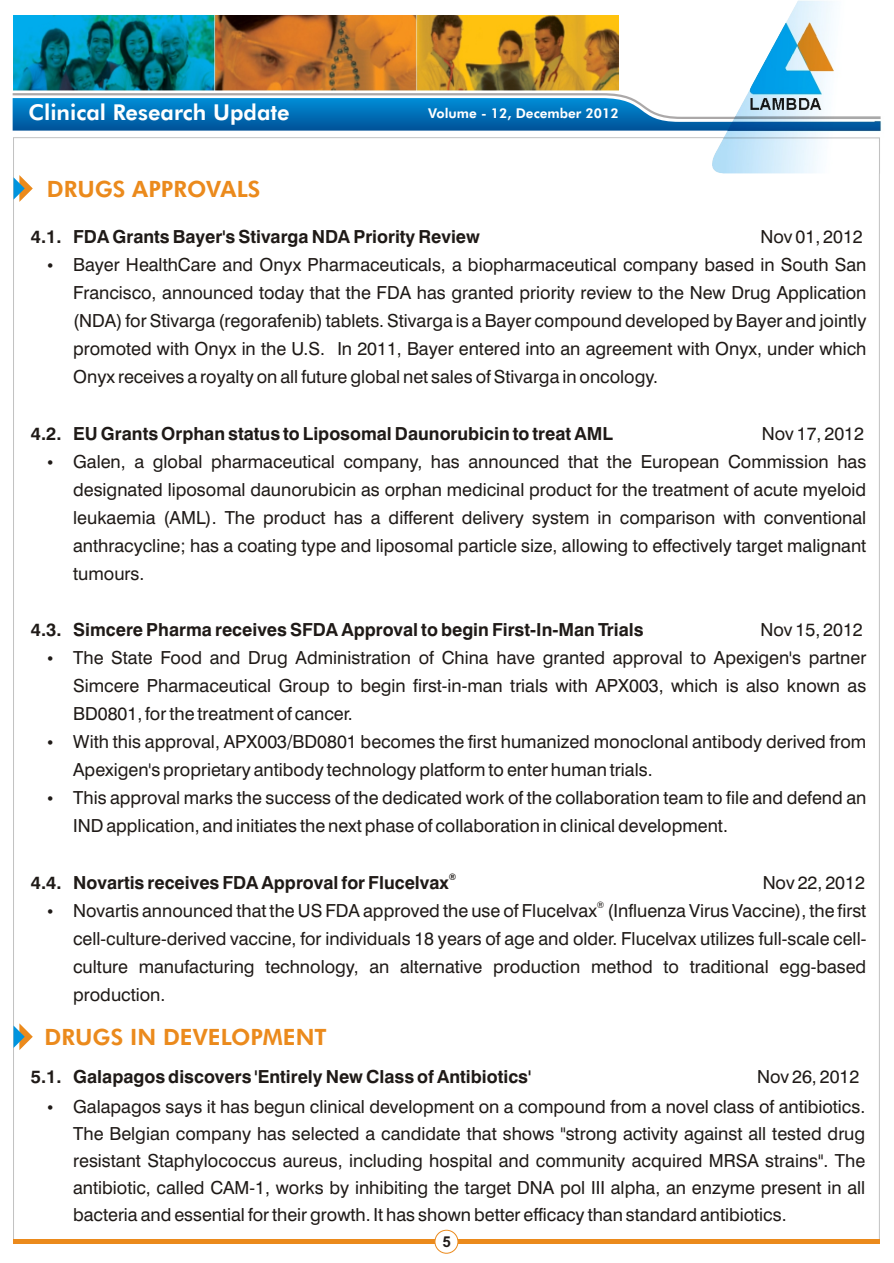
<style>
.page{position:relative;width:894px;height:1263px;background:#fff}
.page>*{position:absolute;margin:0;border:0;box-sizing:border-box;transform-origin:0 0}
.t1{font:22.5px "Futura Hv BT";color:#eb8a1c}
.t2{font:21.9px "Futura Hv BT";color:#fff}
.t3{font:18px/28px "Swis 721 BT";color:#1f1a17;text-align:justify}
.t4{font:700 18px "Swis 721 BT";color:#1f1a17}
.t5{font:700 15px "Arial";color:#1f1a17}
.t6{font:13.5px "Futura Hv BT";color:#fff}
.t7{font:700 9px "Swis 721 BT";color:#1f1a17}
.t8{font:9px "Swis 721 BT";color:#1f1a17}
</style>
<div class="page">
<svg style="left:12px;top:93px;width:691px;height:38px;background:#2e86bf"></svg>
<div style="left:13px;top:1239px;width:867px;height:5px;background:#eb8a1c"></div>
<div style="left:435px;top:1230px;width:23px;height:24px;background:#fff;border:1px solid #eb8a1c;border-radius:50%"></div>
<img style="left:13px;top:15px;width:606px;height:76px">
<img style="left:703px;top:0;width:178px;height:174px">
<svg style="left:14px;top:1023px;width:19px;height:27px"></svg>
<svg style="left:14px;top:175px;width:19px;height:27px"></svg>
<p class="t2" style="left:28px;top:104px;width:263px">Clinical Research Update</p>
<p class="t1" style="left:47px;top:179px;width:215px">DRUGS APPROVALS</p>
<p class="t6" style="left:428px;top:108px;width:192px">Volume - 12, December 2012</p>
<p class="t4" style="left:31px;top:230px;width:450px">4.1. FDA Grants Bayer's Stivarga NDA Priority Review</p>
<p class="t3" style="left:761px;top:224px;width:104px">Nov 01, 2012</p>
<p class="t3" style="left:73px;top:253px;width:795px;text-indent:-26px">• Bayer HealthCare and Onyx Pharmaceuticals, a biopharmaceutical company based in South San Francisco, announced today that the FDA has granted priority review to the New Drug Application (NDA) for Stivarga (regorafenib) tablets. Stivarga is a Bayer compound developed by Bayer and jointly promoted with Onyx in the U.S. In 2011, Bayer entered into an agreement with Onyx, under which Onyx receives a royalty on all future global net sales of Stivarga in oncology.</p>
<p class="t4" style="left:31px;top:426px;width:583px">4.2. EU Grants Orphan status to Liposomal Daunorubicin to treat AML</p>
<p class="t3" style="left:762px;top:421px;width:104px">Nov 17, 2012</p>
<p class="t3" style="left:73px;top:449px;width:795px;text-indent:-26px">• Galen, a global pharmaceutical company, has announced that the European Commission has designated liposomal daunorubicin as orphan medicinal product for the treatment of acute myeloid leukaemia (AML). The product has a different delivery system in comparison with conventional anthracycline; has a coating type and liposomal particle size, allowing to effectively target malignant tumours.</p>
<p class="t4" style="left:31px;top:622px;width:614px">4.3. Simcere Pharma receives SFDA Approval to begin First-In-Man Trials</p>
<p class="t3" style="left:761px;top:617px;width:104px">Nov 15, 2012</p>
<p class="t3" style="left:73px;top:645px;width:795px;text-indent:-26px">• The State Food and Drug Administration of China have granted approval to Apexigen's partner Simcere Pharmaceutical Group to begin first-in-man trials with APX003, which is also known as BD0801, for the treatment of cancer.</p>
<p class="t3" style="left:73px;top:729px;width:795px;text-indent:-26px">• With this approval, APX003/BD0801 becomes the first humanized monoclonal antibody derived from<br>Apexigen's proprietary antibody technology platform to enter human trials.</p>
<p class="t3" style="left:73px;top:785px;width:795px;text-indent:-26px">• This approval marks the success of the dedicated work of the collaboration team to file and defend an<br>IND application, and initiates the next phase of collaboration in clinical development.</p>
<p class="t7" style="left:449px;top:873px;width:9px">®</p>
<p class="t4" style="left:31px;top:875px;width:419px">4.4. Novartis receives FDA Approval for Flucelvax</p>
<p class="t3" style="left:763px;top:870px;width:104px">Nov 22, 2012</p>
<p class="t8" style="left:597px;top:901px;width:9px">®</p>
<p class="t3" style="left:73px;top:899px;width:795px;text-indent:-26px">• Novartis announced that the US FDA approved the use of Flucelvax (Influenza Virus Vaccine), the first cell-culture-derived vaccine, for individuals 18 years of age and older. Flucelvax utilizes full-scale cell&shy;culture manufacturing technology, an alternative production method to traditional egg-based production.</p>
<p class="t1" style="left:45px;top:1028px;width:284px">DRUGS IN DEVELOPMENT</p>
<p class="t4" style="left:31px;top:1069px;width:502px">5.1. Galapagos discovers 'Entirely New Class of Antibiotics'</p>
<p class="t3" style="left:757px;top:1064px;width:104px">Nov 26, 2012</p>
<p class="t3" style="left:73px;top:1095px;width:794px;line-height:27px;text-indent:-26px">• Galapagos says it has begun clinical development on a compound from a novel class of antibiotics.<br>The Belgian company has selected a candidate that shows "strong activity against all tested drug resistant Staphylococcus aureus, including hospital and community acquired MRSA strains". The antibiotic, called CAM-1, works by inhibiting the target DNA pol III alpha, an enzyme present in all bacteria and essential for their growth. It has shown better efficacy than standard antibiotics.</p>
<p class="t5" style="left:443px;top:1236px;width:10px">5</p>
</div>
